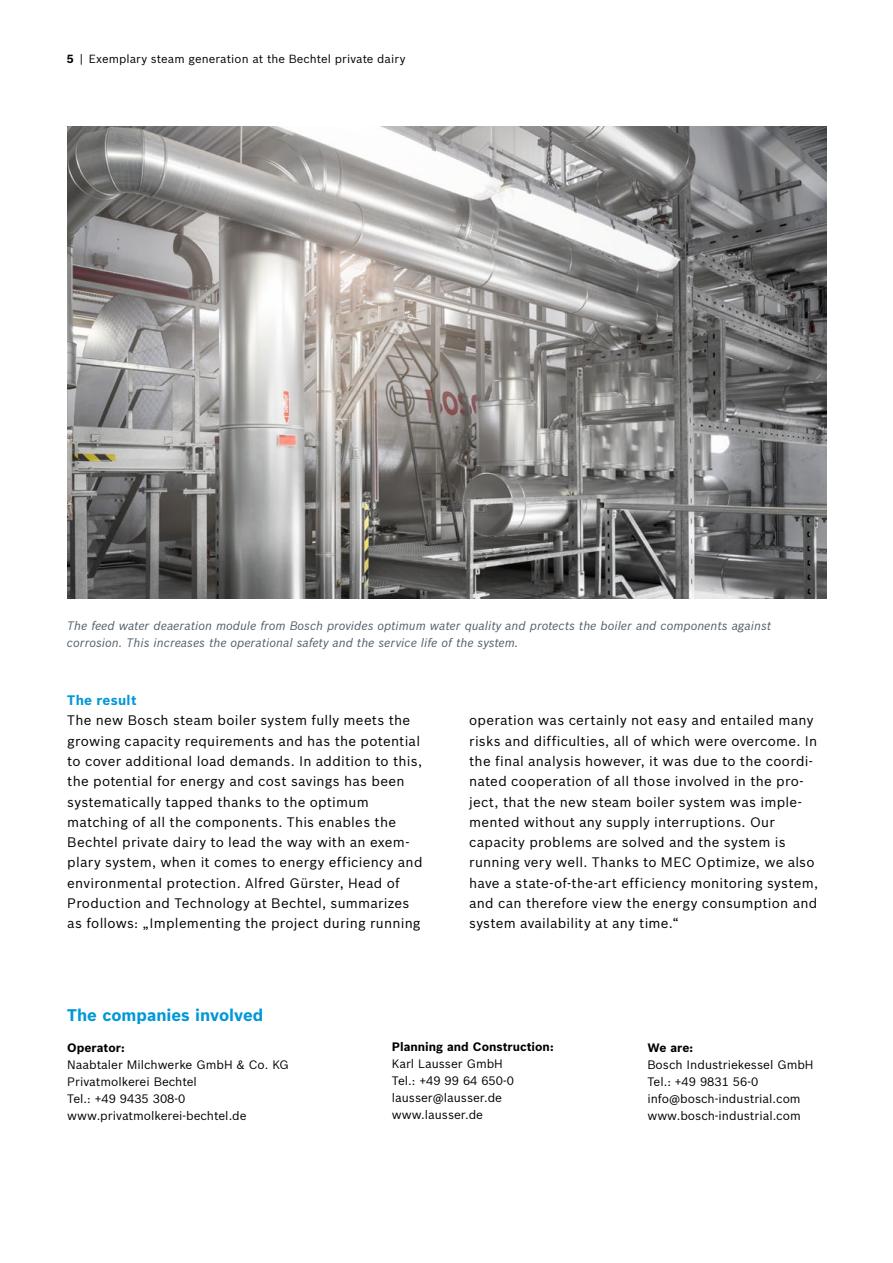
<style>
.page{position:relative;width:893px;height:1263px;background:#fff}
.page>*{position:absolute;margin:0;border:0;box-sizing:border-box;transform-origin:0 0}
.t1{font:700 16.5px "Bosch Sans";color:#0098d7}
.t2{font:13.5px/20.2px "Bosch Sans";letter-spacing:.02em;color:#000}
.t3{font:700 13.5px "Bosch Sans";letter-spacing:.02em;color:#0098d7}
.t4{font:12px/17px "Bosch Sans";color:#000}
.t5{font:italic 12px/17px "Bosch Sans";color:#525f6b}
.t6{font:700 12px "Bosch Sans";color:#000}
.t7{font:11.55px "Bosch Sans";letter-spacing:.01em;color:#000}
.s1{font-weight:700}
</style>
<div class="page">
<img style="left:67px;top:126px;width:759px;height:472px">
<p class="t7" style="left:67px;top:50px;width:340px"><span class="s1">5</span> | Exemplary steam generation at the Bechtel private dairy</p>
<p class="t5" style="left:67px;top:616px;width:706px">The feed water deaeration module from Bosch provides optimum water quality and protects the boiler and components against corrosion. This increases the operational safety and the service life of the system.</p>
<p class="t3" style="left:67px;top:690px;width:71px">The result</p>
<p class="t2" style="left:67px;top:709px;width:357px">The new Bosch steam boiler system fully meets the growing capacity requirements and has the potential to cover additional load demands. In addition to this, the potential for energy and cost savings has been systematically tapped thanks to the optimum matching of all the components. This enables the Bechtel private dairy to lead the way with an exem&shy;plary system, when it comes to energy efficiency and environmental protection. Alfred Gürster, Head of Production and Technology at Bechtel, summarizes as follows: „Implementing the project during running</p>
<p class="t2" style="left:469px;top:709px;width:350px">operation was certainly not easy and entailed many risks and difficulties, all of which were overcome. In the final analysis however, it was due to the coordi&shy;nated cooperation of all those involved in the pro&shy;ject, that the new steam boiler system was imple&shy;mented without any supply interruptions. Our capacity problems are solved and the system is running very well. Thanks to MEC Optimize, we also have a state-of-the-art efficiency monitoring system, and can therefore view the energy consumption and system availability at any time.“</p>
<p class="t1" style="left:67px;top:1003px;width:197px">The companies involved</p>
<p class="t6" style="left:67px;top:1038px;width:59px">Operator:</p>
<p class="t4" style="left:67px;top:1055px;width:223px">Naabtaler Milchwerke GmbH &amp; Co. KG<br>Privatmolkerei Bechtel<br>Tel.: +49 9435 308-0 www.privatmolkerei-bechtel.de</p>
<p class="t6" style="left:392px;top:1038px;width:163px">Planning and Construction:</p>
<p class="t4" style="left:392px;top:1055px;width:124px">Karl Lausser GmbH<br>Tel.: +49 99 64 650-0 lausser@lausser.de www.lausser.de</p>
<p class="t6" style="left:647px;top:1038px;width:47px">We are:</p>
<p class="t4" style="left:647px;top:1055px;width:168px">Bosch Industriekessel GmbH<br>Tel.: +49 9831 56-0 info@bosch-industrial.com www.bosch-industrial.com</p>
</div>
